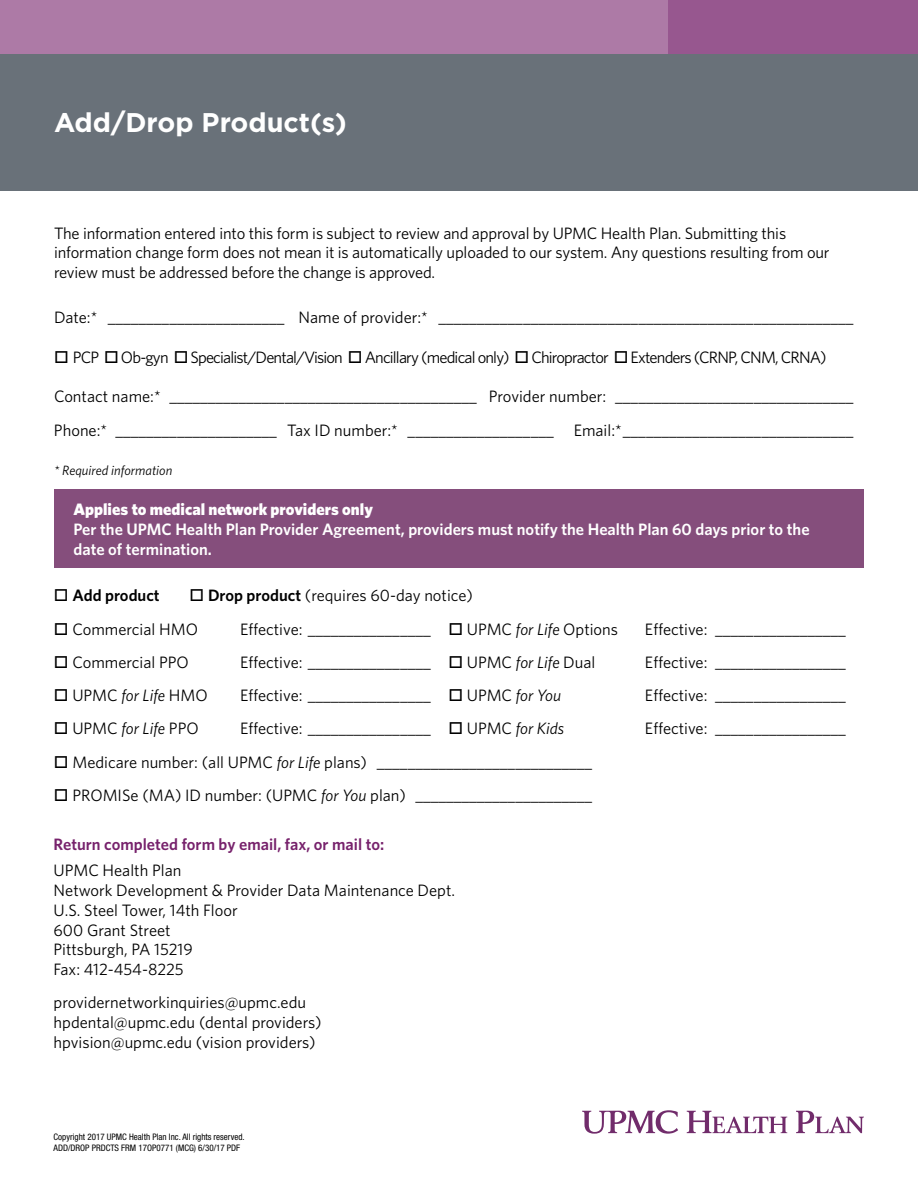
<style>
.page{position:relative;width:918px;height:1188px;background:#fff}
.page>*{position:absolute;margin:0;border:0;box-sizing:border-box;transform-origin:0 0}
.t1{font:700 27px "Gotham";color:#fff}
.t2{font:16.5px/19.8px "Whitney";letter-spacing:-.01em;color:#000}
.t3{font:600 16.5px/19.8px "Whitney";color:#fff}
.t4{font:16.5px "Whitney";letter-spacing:-.05em;color:#000}
.t5{font:600 16.5px "Whitney";color:#77226c}
.t6{font:900 16.5px "Whitney";color:#fff}
.t7{font:600 16.5px "Whitney";color:#000}
.t8{font:italic 13.5px "Whitney";color:#000}
.t9{font:condensed 9px/10.8px "Helvetica Neue LT Pro";color:#000}
.s1{font-weight:600}
.s2{font-style:italic}
</style>
<div class="page">
<svg style="left:582px;top:1110px;width:96px;height:24px"></svg>
<svg style="left:687px;top:1111px;width:100px;height:22px"></svg>
<svg style="left:796px;top:1111px;width:68px;height:22px"></svg>
<div style="left:54px;top:489px;width:810px;height:79px;background:#854e7c"></div>
<div style="left:0;top:0;width:918px;height:54px;background:#ad7aa6"></div>
<div style="left:668px;top:0;width:250px;height:54px;background:#97578f"></div>
<div style="left:0;top:54px;width:918px;height:136px;background:#697179"></div>
<h1 class="t1" style="left:54px;top:104px;width:294px">Add/Drop Product(s)</h1>
<p class="t2" style="left:54px;top:223px;width:777px">The information entered into this form is subject to review and approval by UPMC Health Plan. Submitting this information change form does not mean it is automatically uploaded to our system. Any questions resulting from our review must be addressed before the change is approved.</p>
<p class="t2" style="left:54px;top:307px;width:801px">Date:* _______________________ Name of provider:* ______________________________________________________</p>
<p class="t4" style="left:54px;top:346px;width:774px">□ PCP □ Ob-gyn □ Specialist/Dental/Vision □ Ancillary (medical only) □ Chiropractor □ Extenders (CRNP, CNM, CRNA)</p>
<p class="t2" style="left:54px;top:380px;width:801px;line-height:33.3px">Contact name:* ________________________________________ Provider number: _______________________________<br>Phone:* _____________________ Tax ID number:* ___________________ Email:*______________________________</p>
<p class="t8" style="left:54px;top:462px;width:120px">* Required information</p>
<p class="t6" style="left:74px;top:498px;width:301px">Applies to medical network providers only</p>
<p class="t3" style="left:74px;top:519px;width:738px">Per the UPMC Health Plan Provider Agreement, providers must notify the Health Plan 60 days prior to the date of termination.</p>
<p class="t7" style="left:54px;top:585px;width:107px">□ Add product</p>
<p class="t2" style="left:190px;top:585px;width:285px">□ <span class="s1">Drop product</span> (requires 60-day notice)</p>
<p class="t2" style="left:54px;top:619px;width:146px">□ Commercial HMO</p>
<p class="t2" style="left:240px;top:619px;width:380px">Effective: ________________ □ UPMC <span class="s2">for Life</span> Options</p>
<p class="t2" style="left:645px;top:619px;width:202px">Effective: _________________</p>
<p class="t2" style="left:54px;top:652px;width:136px">□ Commercial PPO</p>
<p class="t2" style="left:240px;top:652px;width:357px">Effective: ________________ □ UPMC <span class="s2">for Life</span> Dual</p>
<p class="t2" style="left:645px;top:652px;width:202px">Effective: _________________</p>
<p class="t2" style="left:54px;top:685px;width:155px">□ UPMC <span class="s2">for Life</span> HMO</p>
<p class="t2" style="left:240px;top:685px;width:323px">Effective: ________________ □ UPMC <span class="s2">for You</span></p>
<p class="t2" style="left:645px;top:685px;width:202px">Effective: _________________</p>
<p class="t2" style="left:54px;top:718px;width:146px">□ UPMC <span class="s2">for Life</span> PPO</p>
<p class="t2" style="left:240px;top:718px;width:326px">Effective: ________________ □ UPMC <span class="s2">for Kids</span></p>
<p class="t2" style="left:645px;top:718px;width:202px">Effective: _________________</p>
<p class="t2" style="left:54px;top:752px;width:540px">□ Medicare number: (all UPMC <span class="s2">for Life</span> plans) ____________________________</p>
<p class="t2" style="left:54px;top:785px;width:540px">□ PROMISe (MA) ID number: (UPMC <span class="s2">for You</span> plan) _______________________</p>
<p class="t5" style="left:54px;top:833px;width:332px">Return completed form by email, fax, or mail to:</p>
<p class="t2" style="left:54px;top:860px;width:403px">UPMC Health Plan<br>Network Development &amp; Provider Data Maintenance Dept.<br>U.S. Steel Tower, 14th Floor<br>600 Grant Street<br>Pittsburgh, PA 15219<br>Fax: 412-454-8225</p>
<p class="t2" style="left:54px;top:992px;width:270px">providernetworkinquiries@upmc.edu hpdental@upmc.edu (dental providers) hpvision@upmc.edu (vision providers)</p>
<p class="t9" style="left:54px;top:1132px;width:193px">Copyright 2017 UPMC Health Plan Inc. All rights reserved.<br>ADD/DROP PRDCTS FRM 17OP0771 (MCG) 6/30/17 PDF</p>
</div>
